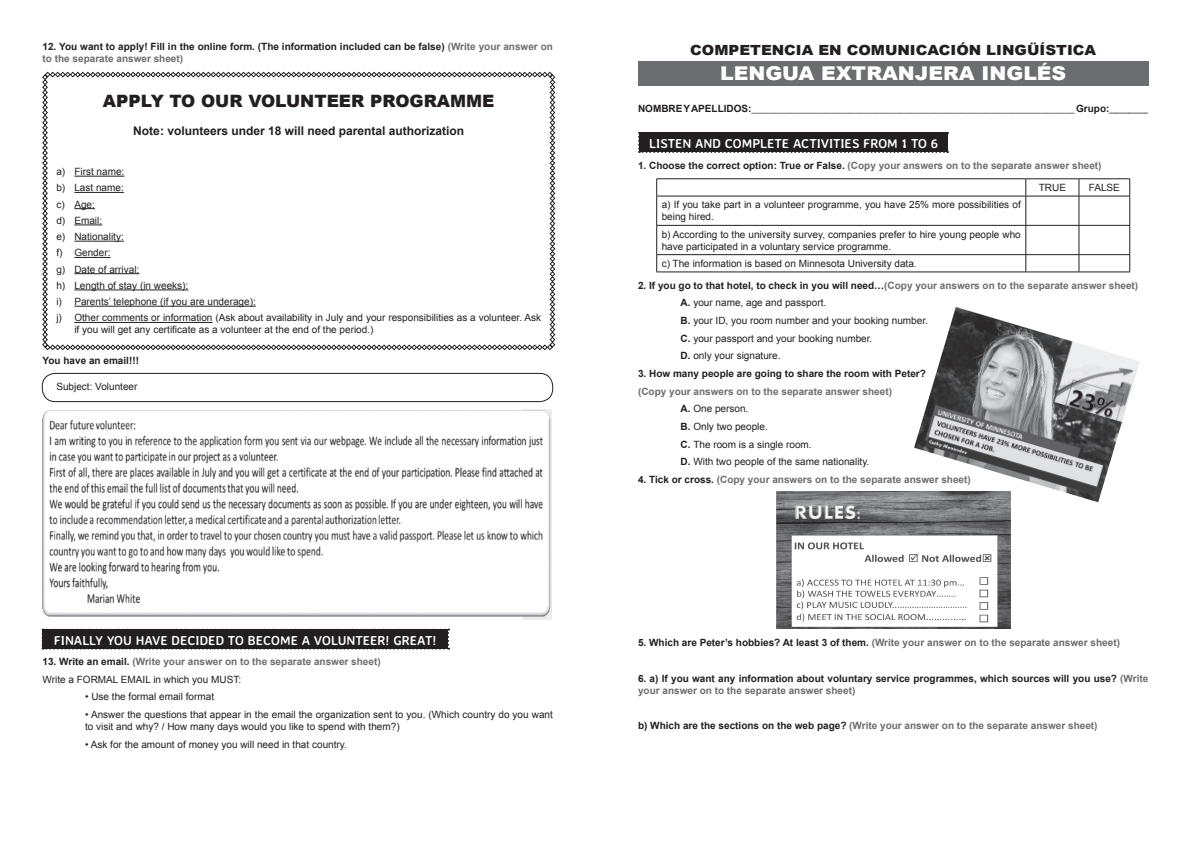
<style>
.page{position:relative;width:1191px;height:842px;background:#fff}
.page>*{position:absolute;margin:0;border:0;box-sizing:border-box;transform-origin:0 0}
.t1{font:900 19px "Arial";color:#fff;scale:1.07 1}
.t2{font:900 17px "Arial";color:#231f20}
.t3{font:900 14px "Arial";color:#231f20;scale:1.07 1}
.t4{font:700 13px "Averia Sans Libre";color:#fff}
.t5{font:700 12px "Arial";color:#231f20}
.t6{font:10px/16.2px "Arial";color:#231f20}
.t7{font:700 10px/17.7px "Arial";color:#6c6d70}
.t8{font:700 10px/12px "Arial";color:#231f20}
.t9{font:7px "Arial";color:#231f20}
.s1{color:#6c6d70}
.s2{color:#231f20}
.s3{font-weight:400;color:#231f20}
.s4{font-weight:700;font-size:10px}
.s5{font-style:italic}
.s6{font-weight:700}
.s7{font-weight:700;color:#6c6d70}
</style>
<div class="page">
<div style="left:42px;top:629px;width:407px;height:21px;background:#231f20"></div>
<hr style="left:656px;top:179px;width:369px;height:1px;background:#231f20">
<hr style="left:1025px;top:179px;width:54px;height:1px;background:#231f20">
<hr style="left:1079px;top:179px;width:51px;height:1px;background:#231f20">
<hr style="left:656px;top:196px;width:369px;height:1px;background:#231f20">
<hr style="left:1025px;top:196px;width:54px;height:1px;background:#231f20">
<hr style="left:1079px;top:196px;width:51px;height:1px;background:#231f20">
<hr style="left:656px;top:225px;width:369px;height:1px;background:#231f20">
<hr style="left:1025px;top:225px;width:54px;height:1px;background:#231f20">
<hr style="left:1079px;top:225px;width:51px;height:1px;background:#231f20">
<hr style="left:656px;top:254px;width:369px;height:1px;background:#231f20">
<svg style="left:656px;top:179px;width:1px;height:93px"></svg>
<hr style="left:1025px;top:254px;width:54px;height:1px;background:#231f20">
<svg style="left:1025px;top:179px;width:1px;height:93px"></svg>
<hr style="left:1079px;top:254px;width:51px;height:1px;background:#231f20">
<svg style="left:1078px;top:179px;width:1px;height:93px"></svg>
<svg style="left:1129px;top:179px;width:1px;height:93px"></svg>
<hr style="left:656px;top:272px;width:369px;height:1px;background:#231f20">
<hr style="left:1025px;top:272px;width:54px;height:1px;background:#231f20">
<hr style="left:1079px;top:272px;width:51px;height:1px;background:#231f20">
<img style="left:776px;top:491px;width:234px;height:138px">
<div style="left:42px;top:373px;width:511px;height:29px;border:1px solid #231f20;border-radius:13px"></div>
<div style="left:638px;top:132px;width:310px;height:21px;background:#231f20"></div>
<svg style="left:42px;top:72px;width:513px;height:278px"></svg>
<hr style="left:74px;top:241px;width:50px;height:1px;background:#231f20">
<hr style="left:74px;top:257px;width:36px;height:1px;background:#231f20">
<hr style="left:74px;top:273px;width:65px;height:1px;background:#231f20">
<hr style="left:74px;top:290px;width:114px;height:1px;background:#231f20">
<hr style="left:74px;top:306px;width:182px;height:1px;background:#231f20">
<hr style="left:74px;top:322px;width:138px;height:1px;background:#231f20">
<img style="left:43px;top:409px;width:508px;height:210px">
<img style="left:914px;top:307px;width:226px;height:195px">
<div style="left:638px;top:61px;width:510px;height:25px;background:#6c6d70"></div>
<p class="t8" style="left:43px;top:41px;width:512px">12. You want to apply! Fill in the online form. (The information included can be false) <span class="s1">(Write your answer on to the separate answer sheet)</span></p>
<h2 class="t2" style="left:103px;top:88px;width:393px">APPLY TO OUR VOLUNTEER PROGRAMME</h2>
<p class="t5" style="left:133px;top:123px;width:332px">Note: volunteers under 18 will need parental authorization</p>
<p class="t6" style="left:56px;top:164px;width:486px">a) First name:<br>b) Last name:<br>c) Age:<br>d) Email:<br>e) Nationality:<br>f) Gender:<br>g) Date of arrival:<br>h) Length of stay (in weeks):<br>i) Parents’ telephone (if you are underage):<br>j) Other comments or information (Ask about availability in July and your responsibilities as a volunteer. Ask</p>
<p class="t6" style="left:74px;top:322px;width:301px">if you will get any certificate as a volunteer at the end of the period.)</p>
<p class="t8" style="left:43px;top:354px;width:98px">You have an email!!!</p>
<p class="t6" style="left:56px;top:378px;width:83px">Subject: Volunteer</p>
<h3 class="t4" style="left:54px;top:632px;width:384px">FINALLY YOU HAVE DECIDED TO BECOME A VOLUNTEER! GREAT!</h3>
<p class="t7" style="left:43px;top:653px;width:340px"><span class="s2">13. Write an email.</span> (Write your answer on to the separate answer sheet)<br><span class="s3">Write a FORMAL EMAIL in which you MUST:</span></p>
<p class="t6" style="left:85px;top:689px;width:131px">• Use the formal email format</p>
<p class="t6" style="left:85px;top:709px;width:469px;line-height:12px">• Answer the questions that appear in the email the organization sent to you. (Which country do you want to visit and why? / How many days would you like to spend with them?)</p>
<p class="t6" style="left:85px;top:736px;width:263px">• Ask for the amount of money you will need in that country.</p>
<h3 class="t3" style="left:690px;top:39px;width:381px">COMPETENCIA EN COMUNICACIÓN LINGÜÍSTICA</h3>
<h1 class="t1" style="left:720px;top:59px;width:325px">LENGUA EXTRANJERA INGLÉS</h1>
<p class="t9" style="left:638px;top:105px;width:512px"><span class="s4">NOMBRE Y APELLIDOS:</span>___________________________________________________________________________________ <span class="s4">Grupo:</span><span class="s5">__________</span></p>
<h3 class="t4" style="left:649px;top:135px;width:290px">LISTEN AND COMPLETE ACTIVITIES FROM 1 TO 6</h3>
<p class="t7" style="left:638px;top:157px;width:465px"><span class="s2">1. Choose the correct option: True or False.</span> (Copy your answers on to the separate answer sheet)</p>
<p class="t6" style="left:1038px;top:180px;width:29px">TRUE</p>
<p class="t6" style="left:1088px;top:180px;width:33px">FALSE</p>
<p class="t6" style="left:661px;top:199px;width:360px;line-height:12px">a) If you take part in a volunteer programme, you have 25% more possibilities of being hired.</p>
<p class="t6" style="left:661px;top:228px;width:360px;line-height:12px">b) According to the university survey, companies prefer to hire young people who have participated in a voluntary service programme.</p>
<p class="t6" style="left:661px;top:255px;width:256px">c) The information is based on Minnesota University data.</p>
<p class="t6" style="left:680px;top:276px;width:459px;line-height:17.7px;text-indent:-43px"><span class="s6">2. If you go to that hotel, to check in you will need…</span><span class="s7">(Copy your answers on to the separate answer sheet)<br></span><span class="s6">A.</span> your name, age and passport.<br><span class="s6">B.</span> your ID, you room number and your booking number.<br><span class="s6">C.</span> your passport and your booking number.<br><span class="s6">D.</span> only your signature.</p>
<p class="t8" style="left:638px;top:368px;width:289px">3. How many people are going to share the room with Peter?</p>
<p class="t6" style="left:680px;top:382px;width:213px;line-height:17.7px;text-indent:-43px"><span class="s7">(Copy your answers on to the separate answer sheet)<br></span><span class="s6">A.</span> One person.<br><span class="s6">B.</span> Only two people.<br><span class="s6">C.</span> The room is a single room.<br><span class="s6">D.</span> With two people of the same nationality.</p>
<p class="t7" style="left:638px;top:471px;width:334px"><span class="s2">4. Tick or cross.</span> (Copy your answers on to the separate answer sheet)</p>
<p class="t7" style="left:638px;top:634px;width:483px"><span class="s2">5. Which are Peter’s hobbies? At least 3 of them.</span> (Write your answer on to the separate answer sheet)</p>
<p class="t8" style="left:638px;top:672px;width:512px">6. a) If you want any information about voluntary service programmes, which sources will you use? <span class="s1">(Write your answer on to the separate answer sheet)</span></p>
<p class="t7" style="left:638px;top:717px;width:461px"><span class="s2">b) Which are the sections on the web page?</span> (Write your answer on to the separate answer sheet)</p>
</div>
